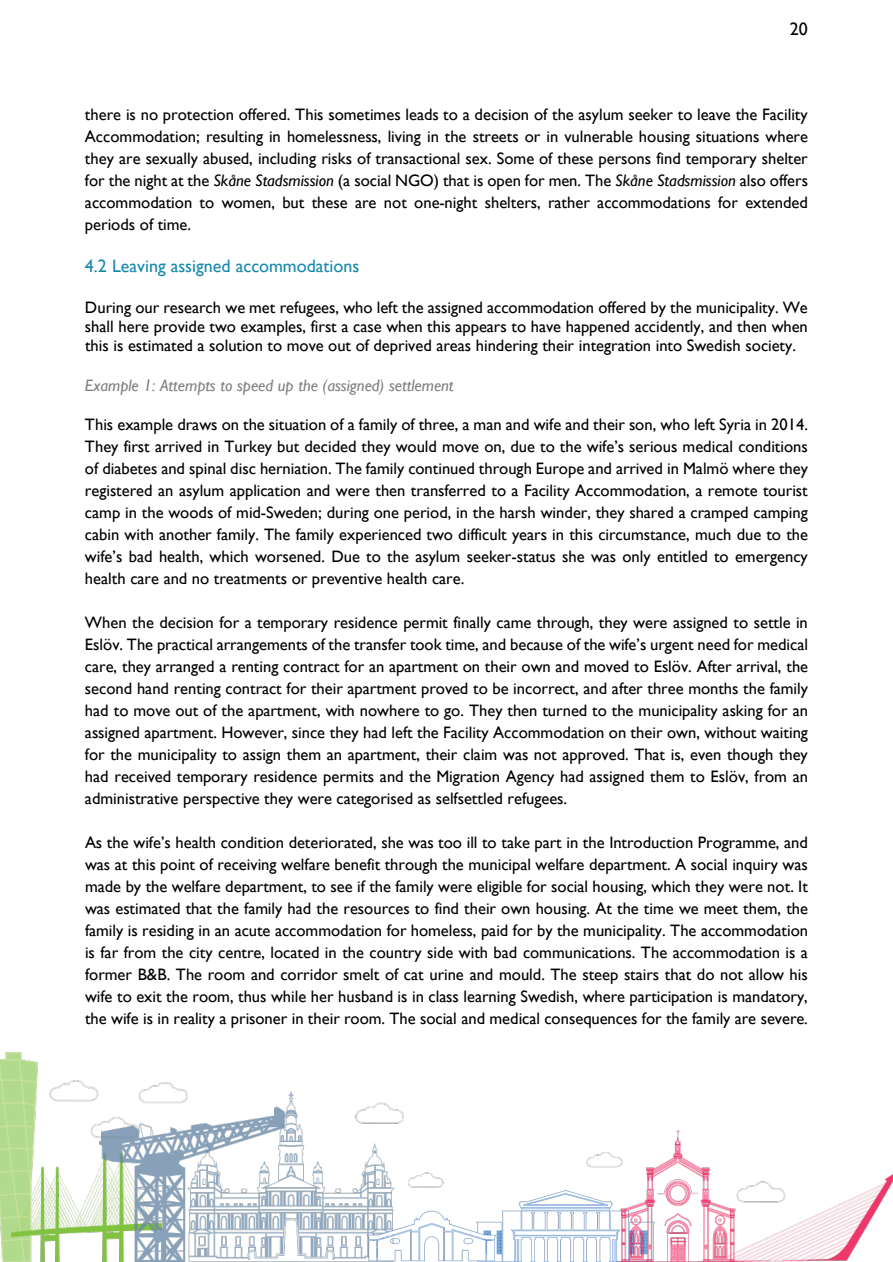
<style>
.page{position:relative;width:893px;height:1262px;background:#fff}
.page>*{position:absolute;margin:0;border:0;box-sizing:border-box;transform-origin:0 0}
.t1{font:18px "Gill Sans";color:#1889ad}
.t2{font:18px "Gill Sans";color:#000}
.t3{font:16.5px/22px "Gill Sans";color:#000;text-align:justify}
.t4{font:italic 16.5px "Gill Sans";color:#7f7f7f}
.s1{font-style:italic}
</style>
<div class="page">
<img style="left:0;top:1052px;width:100px;height:209px">
<img style="left:100px;top:1082px;width:303px;height:179px">
<img style="left:367px;top:1151px;width:250px;height:110px">
<img style="left:617px;top:1130px;width:275px;height:131px">
<p class="t2" style="left:789px;top:19px;width:19px">20</p>
<p class="t3" style="left:85px;top:104px;width:724px">there is no protection offered. This sometimes leads to a decision of the asylum seeker to leave the Facility Accommodation; resulting in homelessness, living in the streets or in vulnerable housing situations where they are sexually abused, including risks of transactional sex. Some of these persons find temporary shelter for the night at the <span class="s1">Skåne Stadsmission</span> (a social NGO) that is open for men. The <span class="s1">Skåne Stadsmission</span> also offers accommodation to women, but these are not one-night shelters, rather accommodations for extended periods of time.</p>
<p class="t1" style="left:85px;top:256px;width:276px">4.2 Leaving assigned accommodations</p>
<p class="t3" style="left:85px;top:298px;width:724px;line-height:19px">During our research we met refugees, who left the assigned accommodation offered by the municipality. We shall here provide two examples, first a case when this appears to have happened accidently, and then when this is estimated a solution to move out of deprived areas hindering their integration into Swedish society.</p>
<p class="t4" style="left:85px;top:376px;width:370px">Example 1: Attempts to speed up the (assigned) settlement</p>
<p class="t3" style="left:85px;top:413px;width:724px">This example draws on the situation of a family of three, a man and wife and their son, who left Syria in 2014.<br>They first arrived in Turkey but decided they would move on, due to the wife’s serious medical conditions of diabetes and spinal disc herniation. The family continued through Europe and arrived in Malmö where they registered an asylum application and were then transferred to a Facility Accommodation, a remote tourist camp in the woods of mid-Sweden; during one period, in the harsh winder, they shared a cramped camping cabin with another family. The family experienced two difficult years in this circumstance, much due to the wife’s bad health, which worsened. Due to the asylum seeker-status she was only entitled to emergency health care and no treatments or preventive health care.</p>
<p class="t3" style="left:85px;top:611px;width:724px">When the decision for a temporary residence permit finally came through, they were assigned to settle in Eslöv. The practical arrangements of the transfer took time, and because of the wife’s urgent need for medical care, they arranged a renting contract for an apartment on their own and moved to Eslöv. After arrival, the second hand renting contract for their apartment proved to be incorrect, and after three months the family had to move out of the apartment, with nowhere to go. They then turned to the municipality asking for an assigned apartment. However, since they had left the Facility Accommodation on their own, without waiting for the municipality to assign them an apartment, their claim was not approved. That is, even though they had received temporary residence permits and the Migration Agency had assigned them to Eslöv, from an administrative perspective they were categorised as selfsettled refugees.</p>
<p class="t3" style="left:85px;top:831px;width:724px">As the wife’s health condition deteriorated, she was too ill to take part in the Introduction Programme, and was at this point of receiving welfare benefit through the municipal welfare department. A social inquiry was made by the welfare department, to see if the family were eligible for social housing, which they were not. It was estimated that the family had the resources to find their own housing. At the time we meet them, the family is residing in an acute accommodation for homeless, paid for by the municipality. The accommodation is far from the city centre, located in the country side with bad communications. The accommodation is a former B&amp;B. The room and corridor smelt of cat urine and mould. The steep stairs that do not allow his wife to exit the room, thus while her husband is in class learning Swedish, where participation is mandatory, the wife is in reality a prisoner in their room. The social and medical consequences for the family are severe.</p>
</div>
